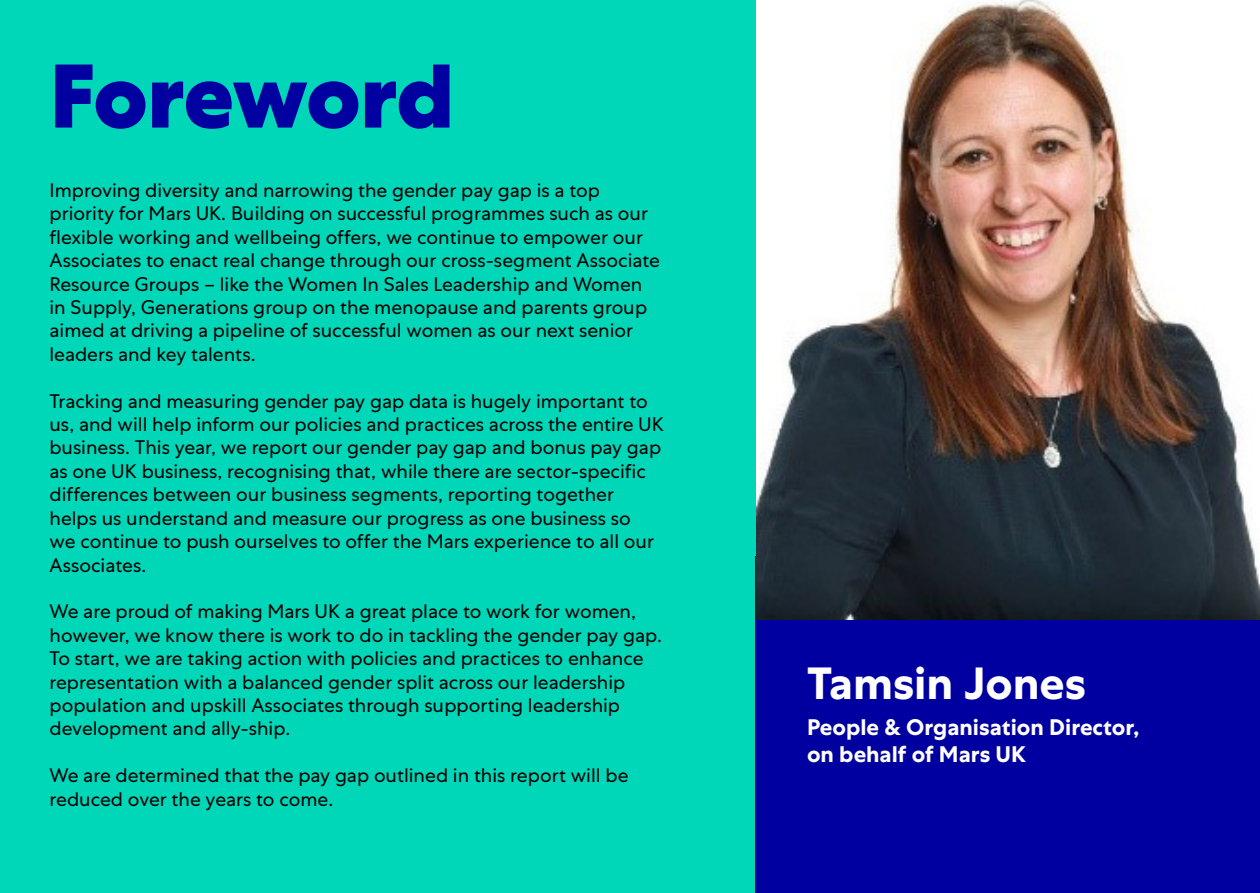
<style>
.page{position:relative;width:1260px;height:893px;background:#fff}
.page>*{position:absolute;margin:0;border:0;box-sizing:border-box;transform-origin:0 0}
.t1{font:800 90px "Mars Centra";letter-spacing:-.015em;color:#0000a0}
.t2{font:700 45px "Mars Centra";color:#fff}
.t3{font:700 22.5px/27px "Mars Centra";color:#fff}
.t4{font:19.5px/23.4px "Mars Centra";color:#000}
</style>
<div class="page">
<div style="left:0;top:0;width:1260px;height:892px;background:#00d7b9"></div>
<div style="left:756px;top:556px;width:504px;height:336px;background:#0000a0"></div>
<img style="left:756px;top:0;width:504px;height:619px">
<h1 class="t1" style="left:50px;top:42px;width:406px">Foreword</h1>
<p class="t4" style="left:50px;top:178px;width:612px">Improving diversity and narrowing the gender pay gap is a top priority for Mars UK. Building on successful programmes such as our flexible working and wellbeing offers, we continue to empower our Associates to enact real change through our cross-segment Associate Resource Groups – like the Women In Sales Leadership and Women in Supply, Generations group on the menopause and parents group aimed at driving a pipeline of successful women as our next senior leaders and key talents.</p>
<p class="t4" style="left:50px;top:389px;width:616px">Tracking and measuring gender pay gap data is hugely important to us, and will help inform our policies and practices across the entire UK business. This year, we report our gender pay gap and bonus pay gap as one UK business, recognising that, while there are sector-specific differences between our business segments, reporting together helps us understand and measure our progress as one business so<br>we continue to push ourselves to offer the Mars experience to all our Associates.</p>
<p class="t4" style="left:50px;top:600px;width:614px">We are proud of making Mars UK a great place to work for women, however, we know there is work to do in tackling the gender pay gap.<br>To start, we are taking action with policies and practices to enhance representation with a balanced gender split across our leadership population and upskill Associates through supporting leadership development and ally-ship.</p>
<p class="t4" style="left:50px;top:763px;width:580px">We are determined that the pay gap outlined in this report will be reduced over the years to come.</p>
<h2 class="t2" style="left:807px;top:656px;width:281px">Tamsin Jones</h2>
<p class="t3" style="left:807px;top:713px;width:334px">People &amp; Organisation Director, on behalf of Mars UK</p>
</div>
